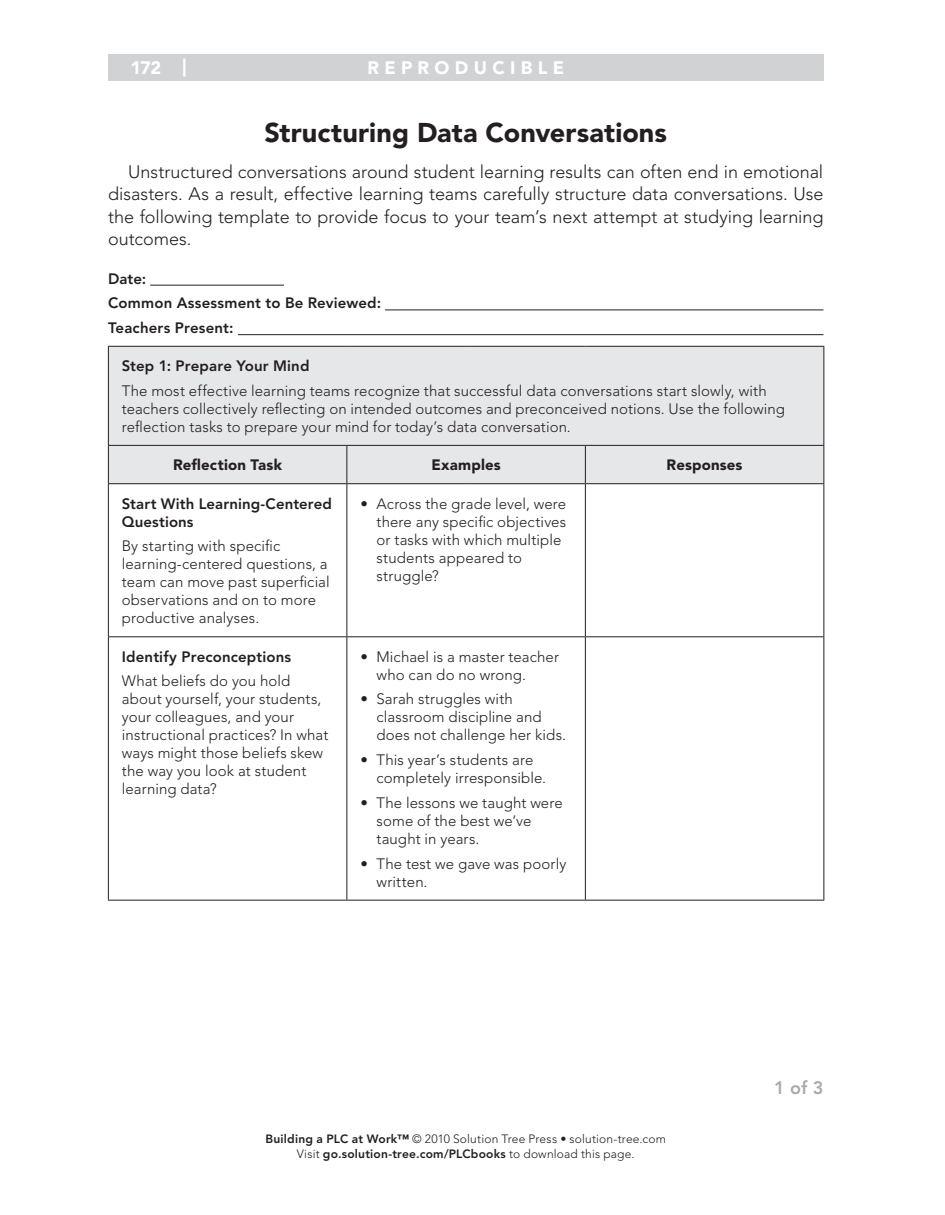
<style>
.page{position:relative;width:945px;height:1215px;background:#fff}
.page>*{position:absolute;margin:0;border:0;box-sizing:border-box;transform-origin:0 0}
.t1{font:900 27px "Avenir LT Std";letter-spacing:.005em;color:#231f20}
.t2{font:300 18px/22.5px "Avenir LT Std";color:#231f20;text-align:justify}
.t3{font:900 18px "Avenir LT Std";letter-spacing:.295em;color:#fff}
.t4{font:800 18px "Avenir LT Std";color:#a8a9ad}
.t5{font:300 15px/18px "Avenir LT Std";letter-spacing:.005em;color:#231f20}
.t6{font:800 15px/24.8px "Avenir LT Std";letter-spacing:.01em;color:#231f20}
.t7{font:900 15px "Avenir LT Std";letter-spacing:.01em;color:#231f20}
.t8{font:300 12px/15px "Avenir LT Std";letter-spacing:.015em;color:#231f20;text-align:center}
.s1{font-weight:800}
</style>
<div class="page">
<div style="left:108px;top:54px;width:716px;height:27px;background:#d1d2d4"></div>
<hr style="left:150px;top:285px;width:134px;height:1px;background:#231f20">
<hr style="left:385px;top:310px;width:438px;height:1px;background:#231f20">
<hr style="left:238px;top:334px;width:586px;height:1px;background:#231f20">
<div style="left:109px;top:347px;width:715px;height:136px;background:#e6e7e9"></div>
<hr style="left:346px;top:446px;width:1px;height:37px;background:#231f20">
<hr style="left:585px;top:446px;width:1px;height:37px;background:#231f20">
<hr style="left:108px;top:446px;width:1px;height:37px;background:#231f20">
<hr style="left:824px;top:446px;width:1px;height:37px;background:#231f20">
<hr style="left:108px;top:346px;width:239px;height:1px;background:#231f20">
<hr style="left:108px;top:347px;width:1px;height:98px;background:#231f20">
<hr style="left:347px;top:346px;width:119px;height:1px;background:#231f20">
<hr style="left:466px;top:346px;width:119px;height:1px;background:#231f20">
<hr style="left:585px;top:346px;width:239px;height:1px;background:#231f20">
<hr style="left:824px;top:347px;width:1px;height:98px;background:#231f20">
<hr style="left:108px;top:445px;width:239px;height:1px;background:#231f20">
<hr style="left:347px;top:445px;width:119px;height:1px;background:#231f20">
<hr style="left:466px;top:445px;width:119px;height:1px;background:#231f20">
<hr style="left:585px;top:445px;width:239px;height:1px;background:#231f20">
<hr style="left:108px;top:483px;width:239px;height:1px;background:#231f20">
<hr style="left:108px;top:484px;width:1px;height:152px;background:#231f20">
<hr style="left:347px;top:483px;width:119px;height:1px;background:#231f20">
<hr style="left:346px;top:484px;width:1px;height:152px;background:#231f20">
<hr style="left:466px;top:483px;width:119px;height:1px;background:#231f20">
<hr style="left:585px;top:483px;width:239px;height:1px;background:#231f20">
<hr style="left:585px;top:484px;width:1px;height:152px;background:#231f20">
<hr style="left:824px;top:484px;width:1px;height:152px;background:#231f20">
<hr style="left:108px;top:636px;width:239px;height:1px;background:#231f20">
<hr style="left:108px;top:637px;width:1px;height:263px;background:#231f20">
<hr style="left:347px;top:636px;width:119px;height:1px;background:#231f20">
<hr style="left:346px;top:637px;width:1px;height:263px;background:#231f20">
<hr style="left:466px;top:636px;width:119px;height:1px;background:#231f20">
<hr style="left:585px;top:636px;width:239px;height:1px;background:#231f20">
<hr style="left:585px;top:637px;width:1px;height:263px;background:#231f20">
<hr style="left:824px;top:637px;width:1px;height:263px;background:#231f20">
<hr style="left:108px;top:900px;width:239px;height:1px;background:#231f20">
<hr style="left:347px;top:900px;width:119px;height:1px;background:#231f20">
<hr style="left:466px;top:900px;width:119px;height:1px;background:#231f20">
<hr style="left:585px;top:900px;width:239px;height:1px;background:#231f20">
<p class="t3" style="left:131px;top:57px;width:57px">172 |</p>
<p class="t3" style="left:367px;top:57px;width:198px">REPRODUCIBLE</p>
<h1 class="t1" style="left:264px;top:116px;width:404px">Structuring Data Conversations</h1>
<p class="t2" style="left:108px;top:161px;width:717px;text-indent:20px">U nstructured conversations around student learning results can often end in emotional disasters. As a result, effective learning teams carefully structure data conversations. Use the following template to provide focus to your team’s next attempt at studying learning outcomes.</p>
<p class="t6" style="left:108px;top:266px;width:275px">Date:<br>Common Assessment to Be Reviewed:<br>Teachers Present:</p>
<p class="t6" style="left:122px;top:354px;width:189px">Step 1: Prepare Your Mind</p>
<p class="t5" style="left:122px;top:382px;width:665px">The most effective learning teams recognize that successful data conversations start slowly, with teachers collectively reflecting on intended outcomes and preconceived notions. Use the following reflection tasks to prepare your mind for today’s data conversation.</p>
<p class="t7" style="left:173px;top:456px;width:110px">Reflection Task</p>
<p class="t7" style="left:432px;top:456px;width:71px">Examples</p>
<p class="t7" style="left:667px;top:456px;width:77px">Responses</p>
<p class="t6" style="left:122px;top:494px;width:212px;line-height:18px">Start With Learning-Centered<br>Questions</p>
<p class="t5" style="left:122px;top:537px;width:209px">By starting with specific learning-centered questions, a team can move past superficial observations and on to more productive analyses.</p>
<p class="t5" style="left:377px;top:494px;width:191px;text-indent:-16px">• Across the grade level, were there any specific objectives or tasks with which multiple students appeared to struggle?</p>
<p class="t6" style="left:122px;top:644px;width:171px">Identify Preconceptions</p>
<p class="t5" style="left:122px;top:672px;width:208px">What beliefs do you hold about yourself, your students, your colleagues, and your instructional practices? In what ways might those beliefs skew the way you look at student learning data?</p>
<p class="t5" style="left:377px;top:648px;width:184px;text-indent:-16px">• Michael is a master teacher who can do no wrong.</p>
<p class="t5" style="left:377px;top:690px;width:191px;text-indent:-16px">• Sarah struggles with classroom discipline and does not challenge her kids.</p>
<p class="t5" style="left:377px;top:751px;width:171px;text-indent:-16px">• This year’s students are completely irresponsible.</p>
<p class="t5" style="left:377px;top:794px;width:188px;text-indent:-16px">• The lessons we taught were some of the best we’ve taught in years.</p>
<p class="t5" style="left:377px;top:855px;width:191px;text-indent:-16px">• The test we gave was poorly written.</p>
<p class="t8" style="left:265px;top:1131px;width:402px"><span class="s1">Building a PLC at Work™</span> © 2010 Solution Tree Press • solution-tree.com<br>Visit <span class="s1">go.solution-tree.com/PLCbooks</span> to download this page.</p>
<p class="t4" style="left:774px;top:1077px;width:51px">1 of 3</p>
</div>
